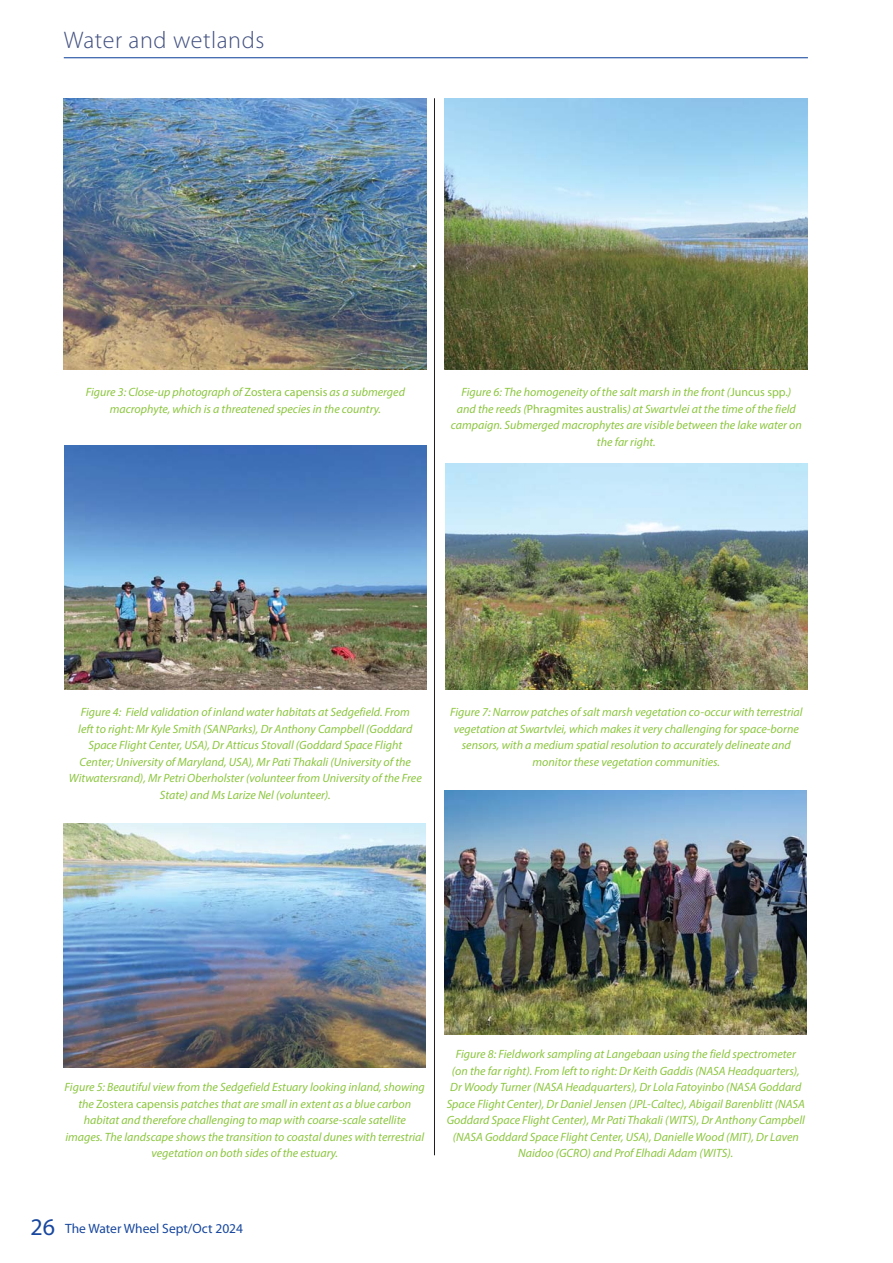
<style>
.page{position:relative;width:893px;height:1263px;background:#fff}
.page>*{position:absolute;margin:0;border:0;box-sizing:border-box;transform-origin:0 0}
.t1{font:300 24px "Myriad Pro";letter-spacing:.025em;color:#415080}
.t2{font:13.5px "Myriad Pro";color:#17479e}
.t3{font:italic 12px/16.5px "Myriad Pro";color:#8cc63f;text-align:center}
.s1{font-style:normal}
.s2{font-size:24px}
</style>
<div class="page">
<hr style="left:64px;top:57px;width:744px;height:1px;background:#17479e">
<hr style="left:434px;top:98px;width:1px;height:1057px;background:#231f20">
<img style="left:65px;top:445px;width:361px;height:244px">
<img style="left:64px;top:98px;width:363px;height:272px">
<img style="left:64px;top:823px;width:361px;height:244px">
<img style="left:446px;top:463px;width:361px;height:226px">
<img style="left:445px;top:98px;width:363px;height:272px">
<img style="left:445px;top:790px;width:361px;height:244px">
<h1 class="t1" style="left:64px;top:31px;width:202px">Water and wetlands</h1>
<p class="t3" style="left:86px;top:385px;width:321px">Figure 3: Close-up photograph of <span class="s1">Zostera capensis</span> as a submerged macrophyte, which is a threatened species in the country.</p>
<p class="t3" style="left:451px;top:385px;width:352px">Figure 6: The homogeneity of the salt marsh in the front (<span class="s1">Juncus spp.</span>) and the reeds (<span class="s1">Phragmites australis</span>) at Swartvlei at the time of the field campaign. Submerged macrophytes are visible between the lake water on the far right.</p>
<p class="t3" style="left:69px;top:705px;width:354px">Figure 4: Field validation of inland water habitats at Sedgefield. From<br>left to right: Mr Kyle Smith (SANParks), Dr Anthony Campbell (Goddard Space Flight Center, USA), Dr Atticus Stovall (Goddard Space Flight<br>Center; University of Maryland, USA), Mr Pati Thakali (University of the Witwatersrand), Mr Petri Oberholster (volunteer from University of the Free State) and Ms Larize Nel (volunteer).</p>
<p class="t3" style="left:450px;top:705px;width:354px">Figure 7: Narrow patches of salt marsh vegetation co-occur with terrestrial vegetation at Swartvlei, which makes it very challenging for space-borne sensors, with a medium spatial resolution to accurately delineate and monitor these vegetation communities.</p>
<p class="t3" style="left:65px;top:1080px;width:362px">Figure 5: Beautiful view from the Sedgefield Estuary looking inland, showing the <span class="s1">Zostera capensis</span> patches that are small in extent as a blue carbon habitat and therefore challenging to map with coarse-scale satellite images. The landscape shows the transition to coastal dunes with terrestrial vegetation on both sides of the estuary.</p>
<p class="t3" style="left:447px;top:1047px;width:360px">Figure 8: Fieldwork sampling at Langebaan using the field spectrometer (on the far right). From left to right: Dr Keith Gaddis (NASA Headquarters), Dr Woody Turner (NASA Headquarters), Dr Lola Fatoyinbo (NASA Goddard Space Flight Center), Dr Daniel Jensen (JPL-Caltec), Abigail Barenblitt (NASA Goddard Space Flight Center), Mr Pati Thakali (WITS), Dr Anthony Campbell (NASA Goddard Space Flight Center, USA), Danielle Wood (MIT), Dr Laven Naidoo (GCRO) and Prof Elhadi Adam (WITS).</p>
<p class="t2" style="left:30px;top:1223px;width:214px"><span class="s2">26</span> The Water Wheel Sept/Oct 2024</p>
</div>
